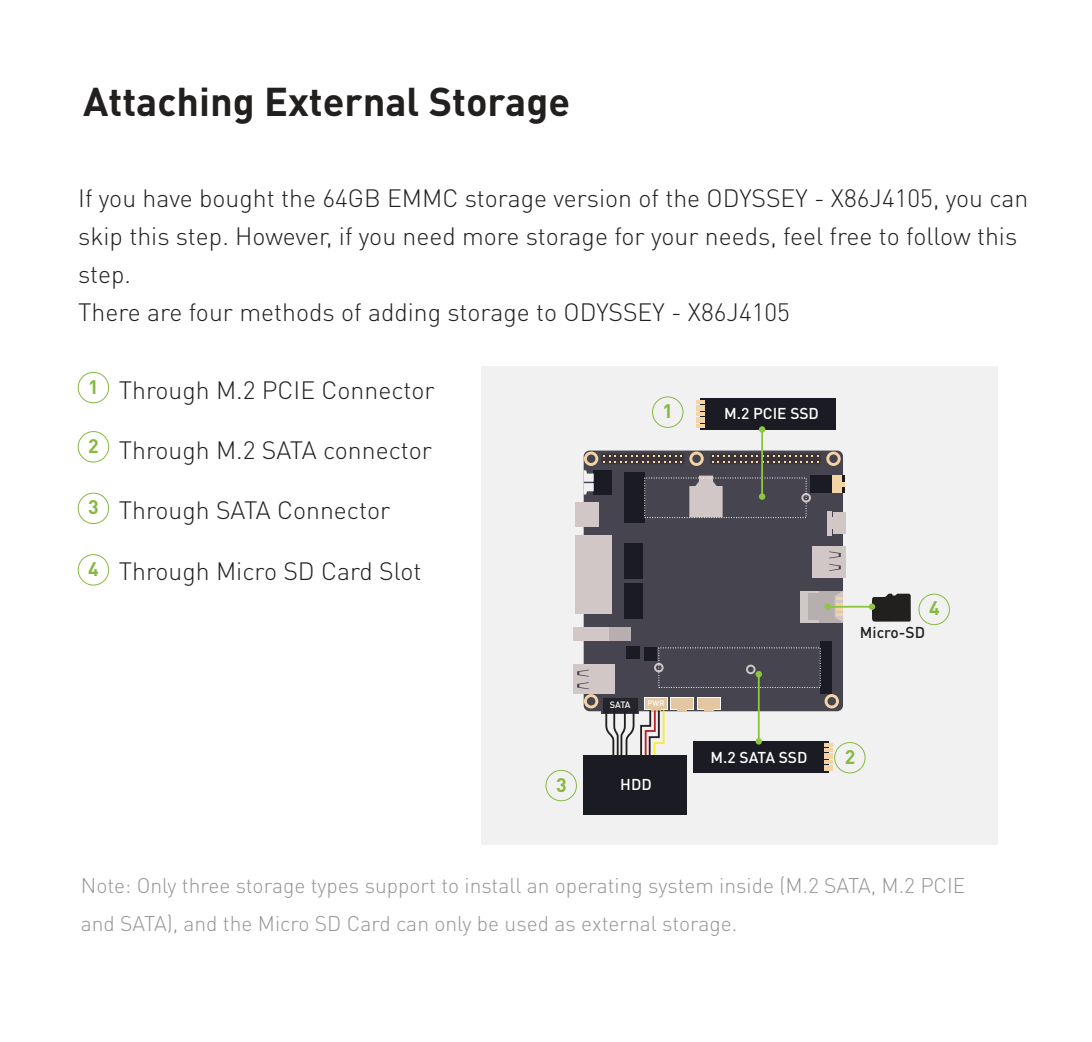
<style>
.page{position:relative;width:1092px;height:1042px;background:#fff}
.page>*{position:absolute;margin:0;border:0;box-sizing:border-box;transform-origin:0 0}
.t1{font:700 39.55px "DIN Pro";color:#221f1f}
.t2{font:300 24.85px/37.8px "DIN Pro";color:#221f1f}
.t3{font:300 21px/37.8px "DIN Pro";color:#939597}
.t4{font:700 19.6px "DIN Pro";color:#87b942}
.t5{font:500 15.4px "DIN";color:#fff}
.t6{font:500 15.4px "DIN";color:#221f1f}
.t7{font:500 9.1px "DIN";color:#fff}
.t8{font:500 7.7px "DIN";color:#fff}
</style>
<div class="page">
<div style="left:481px;top:366px;width:516px;height:479px;background:#f1f1f2"></div>
<div style="left:583px;top:450px;width:259px;height:261px;background:#46444f;border-radius:6px"></div>
<div style="left:575px;top:502px;width:23px;height:24px;background:#d2c7c7"></div>
<div style="left:624px;top:472px;width:20px;height:51px;background:#1b1c23"></div>
<div style="left:810px;top:475px;width:35px;height:18px;background:#1b1c23"></div>
<div style="left:832px;top:475px;width:9px;height:18px;background:#f4d3a5"></div>
<div style="left:835px;top:482px;width:10px;height:5px;background:#f4d3a5"></div>
<div style="left:827px;top:511px;width:5px;height:24px;background:#d2c7c7"></div>
<div style="left:829px;top:512px;width:16px;height:22px;background:#d2c7c7"></div>
<div style="left:575px;top:535px;width:37px;height:79px;background:#d2c7c7"></div>
<div style="left:624px;top:543px;width:18px;height:36px;background:#1b1c23"></div>
<div style="left:812px;top:546px;width:33px;height:31px;background:#d2c7c7"></div>
<div style="left:800px;top:591px;width:42px;height:31px;background:#d2c7c7"></div>
<div style="left:819px;top:591px;width:23px;height:31px;background:#b6aeaf"></div>
<svg style="left:834px;top:592px;width:8px;height:30px"></svg>
<div style="left:808px;top:593px;width:23px;height:27px;background:#b6aeaf"></div>
<div style="left:820px;top:641px;width:11px;height:53px;background:#1b1c23"></div>
<div style="left:624px;top:583px;width:18px;height:35px;background:#1b1c23"></div>
<svg style="left:644px;top:697px;width:23px;height:13px"></svg>
<div style="left:645px;top:698px;width:21px;height:11px;background:#e3c7a2"></div>
<div style="left:670px;top:697px;width:24px;height:13px;background:#e3c7a2"></div>
<svg style="left:697px;top:697px;width:23px;height:13px"></svg>
<div style="left:697px;top:698px;width:22px;height:11px;background:#e3c7a2"></div>
<div style="left:703px;top:700px;width:10px;height:10px;background:#e3c7a2"></div>
<div style="left:626px;top:647px;width:14px;height:12px;background:#1b1c23"></div>
<div style="left:644px;top:647px;width:12px;height:13px;background:#1b1c23"></div>
<div style="left:572px;top:627px;width:37px;height:14px;background:#d2c7c7"></div>
<div style="left:572px;top:664px;width:42px;height:29px;background:#d2c7c7"></div>
<div style="left:601px;top:697px;width:37px;height:17px;background:#433f47"></div>
<div style="left:603px;top:698px;width:34px;height:14px;background:#24242c"></div>
<div style="left:609px;top:627px;width:22px;height:14px;background:#b6aeaf"></div>
<svg style="left:824px;top:694px;width:14px;height:14px"></svg>
<svg style="left:826px;top:451px;width:14px;height:15px"></svg>
<svg style="left:689px;top:451px;width:14px;height:15px"></svg>
<svg style="left:654px;top:663px;width:9px;height:9px"></svg>
<svg style="left:746px;top:664px;width:9px;height:10px"></svg>
<svg style="left:801px;top:493px;width:9px;height:9px"></svg>
<svg style="left:689px;top:475px;width:33px;height:41px"></svg>
<svg style="left:829px;top:551px;width:11px;height:7px"></svg>
<svg style="left:829px;top:564px;width:11px;height:7px"></svg>
<div style="left:678px;top:453px;width:6px;height:11px;background:#3c3436;border-radius:2px"></div>
<svg style="left:583px;top:451px;width:99px;height:43px"></svg>
<svg style="left:710px;top:453px;width:5px;height:11px"></svg>
<svg style="left:715px;top:453px;width:6px;height:11px"></svg>
<svg style="left:721px;top:453px;width:5px;height:11px"></svg>
<svg style="left:726px;top:453px;width:6px;height:11px"></svg>
<svg style="left:732px;top:453px;width:5px;height:11px"></svg>
<svg style="left:737px;top:453px;width:6px;height:11px"></svg>
<svg style="left:743px;top:453px;width:5px;height:11px"></svg>
<svg style="left:748px;top:453px;width:6px;height:11px"></svg>
<svg style="left:754px;top:453px;width:5px;height:11px"></svg>
<svg style="left:759px;top:453px;width:6px;height:11px"></svg>
<svg style="left:765px;top:453px;width:5px;height:11px"></svg>
<svg style="left:770px;top:453px;width:6px;height:11px"></svg>
<svg style="left:776px;top:453px;width:6px;height:11px"></svg>
<svg style="left:782px;top:453px;width:5px;height:11px"></svg>
<svg style="left:787px;top:453px;width:6px;height:11px"></svg>
<svg style="left:793px;top:453px;width:5px;height:11px"></svg>
<svg style="left:798px;top:453px;width:6px;height:11px"></svg>
<svg style="left:804px;top:453px;width:5px;height:11px"></svg>
<svg style="left:809px;top:453px;width:6px;height:11px"></svg>
<svg style="left:815px;top:453px;width:5px;height:11px"></svg>
<svg style="left:712px;top:455px;width:106px;height:7px"></svg>
<svg style="left:577px;top:669px;width:21px;height:39px"></svg>
<div style="left:583px;top:755px;width:104px;height:60px;background:#1b1c23"></div>
<svg style="left:604px;top:708px;width:61px;height:47px"></svg>
<div style="left:700px;top:398px;width:135px;height:32px;background:#1b1c23"></div>
<svg style="left:696px;top:400px;width:8px;height:28px"></svg>
<div style="left:692px;top:741px;width:136px;height:32px;background:#1b1c23"></div>
<svg style="left:824px;top:743px;width:8px;height:28px"></svg>
<svg style="left:872px;top:593px;width:38px;height:28px"></svg>
<svg style="left:758px;top:426px;width:7px;height:7px"></svg>
<div style="left:758px;top:493px;width:7px;height:7px;background:#8cc63e;border-radius:50%"></div>
<hr style="left:761px;top:429px;width:2px;height:67px;background:#8cc63e">
<div style="left:868px;top:603px;width:7px;height:7px;background:#8cc63e;border-radius:50%"></div>
<div style="left:824px;top:603px;width:7px;height:7px;background:#8cc63e;border-radius:50%"></div>
<hr style="left:827px;top:606px;width:44px;height:2px;background:#8cc63e">
<div style="left:755px;top:671px;width:7px;height:6px;background:#8cc63e;border-radius:50%"></div>
<div style="left:755px;top:738px;width:7px;height:6px;background:#8cc63e;border-radius:50%"></div>
<hr style="left:757px;top:674px;width:2px;height:67px;background:#8cc63e">
<div style="left:652px;top:396px;width:31px;height:32px;border:1px solid #87b942;border-radius:50%"></div>
<div style="left:78px;top:372px;width:31px;height:31px;border:1px solid #87b942;border-radius:50%"></div>
<div style="left:78px;top:431px;width:31px;height:31px;border:1px solid #87b942;border-radius:50%"></div>
<div style="left:78px;top:492px;width:31px;height:32px;border:1px solid #87b942;border-radius:50%"></div>
<div style="left:78px;top:554px;width:31px;height:31px;border:1px solid #87b942;border-radius:50%"></div>
<div style="left:834px;top:742px;width:31px;height:31px;border:1px solid #87b942;border-radius:50%"></div>
<div style="left:545px;top:770px;width:32px;height:31px;border:1px solid #87b942;border-radius:50%"></div>
<div style="left:918px;top:594px;width:31px;height:31px;border:1px solid #87b942;border-radius:50%"></div>
<h1 class="t1" style="left:83px;top:87px;width:488px">Attaching External Storage</h1>
<p class="t2" style="left:78px;top:181px;width:951px">If you have bought the 64GB EMMC storage version of the ODYSSEY - X86J4105, you can skip this step. However, if you need more storage for your needs, feel free to follow this step.<br>There are four methods of adding storage to ODYSSEY - X86J4105</p>
<p class="t4" style="left:88px;top:379px;width:12px">1</p>
<p class="t4" style="left:88px;top:439px;width:12px">2</p>
<p class="t4" style="left:88px;top:500px;width:12px">3</p>
<p class="t4" style="left:88px;top:562px;width:12px">4</p>
<p class="t2" style="left:119px;top:373px;width:317px">Through M.2 PCIE Connector</p>
<p class="t2" style="left:119px;top:433px;width:315px">Through M.2 SATA connector</p>
<p class="t2" style="left:119px;top:493px;width:273px">Through SATA Connector</p>
<p class="t2" style="left:119px;top:554px;width:304px">Through Micro SD Card Slot</p>
<p class="t4" style="left:662px;top:404px;width:12px">1</p>
<p class="t5" style="left:724px;top:407px;width:96px">M.2 PCIE SSD</p>
<p class="t4" style="left:556px;top:777px;width:12px">3</p>
<p class="t7" style="left:609px;top:701px;width:22px">SATA</p>
<p class="t8" style="left:647px;top:700px;width:18px">PWR</p>
<p class="t5" style="left:620px;top:777px;width:33px">HDD</p>
<p class="t4" style="left:928px;top:601px;width:12px">4</p>
<p class="t6" style="left:859px;top:626px;width:67px">Micro-SD</p>
<p class="t5" style="left:710px;top:750px;width:98px">M.2 SATA SSD</p>
<p class="t4" style="left:844px;top:750px;width:12px">2</p>
<p class="t3" style="left:81px;top:868px;width:886px">Note: Only three storage types support to install an operating system inside (M.2 SATA, M.2 PCIE and SATA), and the Micro SD Card can only be used as external storage.</p>
</div>
